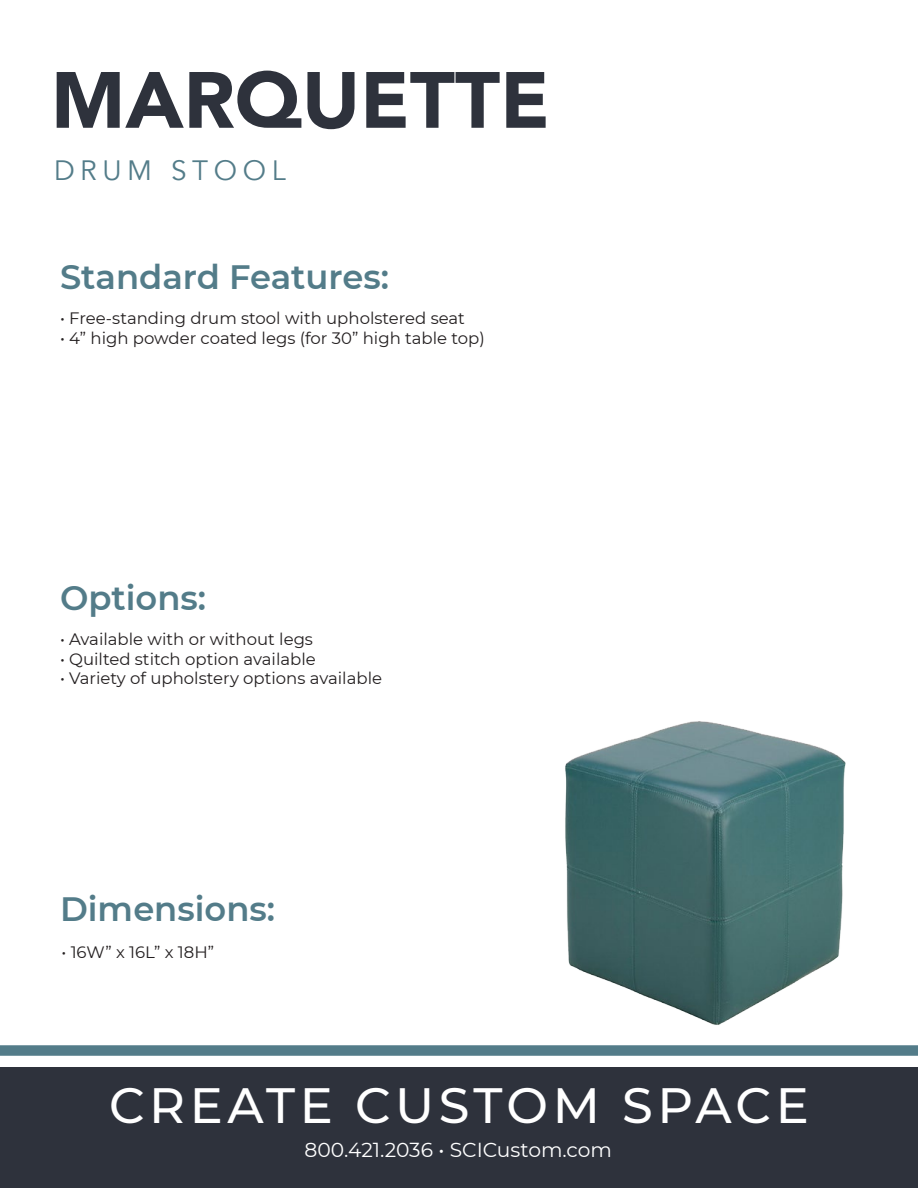
<style>
.page{position:relative;width:918px;height:1188px;background:#fff}
.page>*{position:absolute;margin:0;border:0;box-sizing:border-box;transform-origin:0 0}
.t1{font:900 78.75px "Avenir";color:#2e323c}
.t2{font:500 49.5px "Montserrat";letter-spacing:.09em;color:#fff}
.t3{font:600 33.75px "Montserrat";color:#537c89}
.t4{font:27.9px "Avenir";letter-spacing:.2em;color:#537c89}
.t5{font:20.25px "Montserrat";color:#fff}
.t6{font:16.5px "Montserrat";color:#231f20}
</style>
<div class="page">
<div style="left:0;top:1067px;width:918px;height:121px;background:#2e323c"></div>
<div style="left:0;top:1045px;width:918px;height:11px;background:#537c89"></div>
<img style="left:565px;top:721px;width:281px;height:304px">
<p class="t1" style="left:51px;top:33px;width:500px">MARQUETTE</p>
<h3 class="t4" style="left:54px;top:154px;width:233px">DRUM STOOL</h3>
<h3 class="t3" style="left:60px;top:253px;width:331px">Standard Features:</h3>
<p class="t6" style="left:60px;top:307px;width:407px">• Free-standing drum stool with upholstered seat</p>
<p class="t6" style="left:60px;top:327px;width:426px">• 4” high powder coated legs (for 30” high table top)</p>
<h3 class="t3" style="left:60px;top:574px;width:148px">Options:</h3>
<p class="t6" style="left:60px;top:628px;width:255px">• Available with or without legs</p>
<p class="t6" style="left:60px;top:647px;width:257px">• Quilted stitch option available</p>
<p class="t6" style="left:60px;top:667px;width:324px">• Variety of upholstery options available</p>
<h3 class="t3" style="left:60px;top:885px;width:217px">Dimensions:</h3>
<p class="t6" style="left:62px;top:941px;width:154px">• 16W” x 16L” x 18H”</p>
<h2 class="t2" style="left:109px;top:1071px;width:701px">CREATE CUSTOM SPACE</h2>
<p class="t5" style="left:305px;top:1136px;width:309px">800.421.2036 • SCICustom.com</p>
</div>
